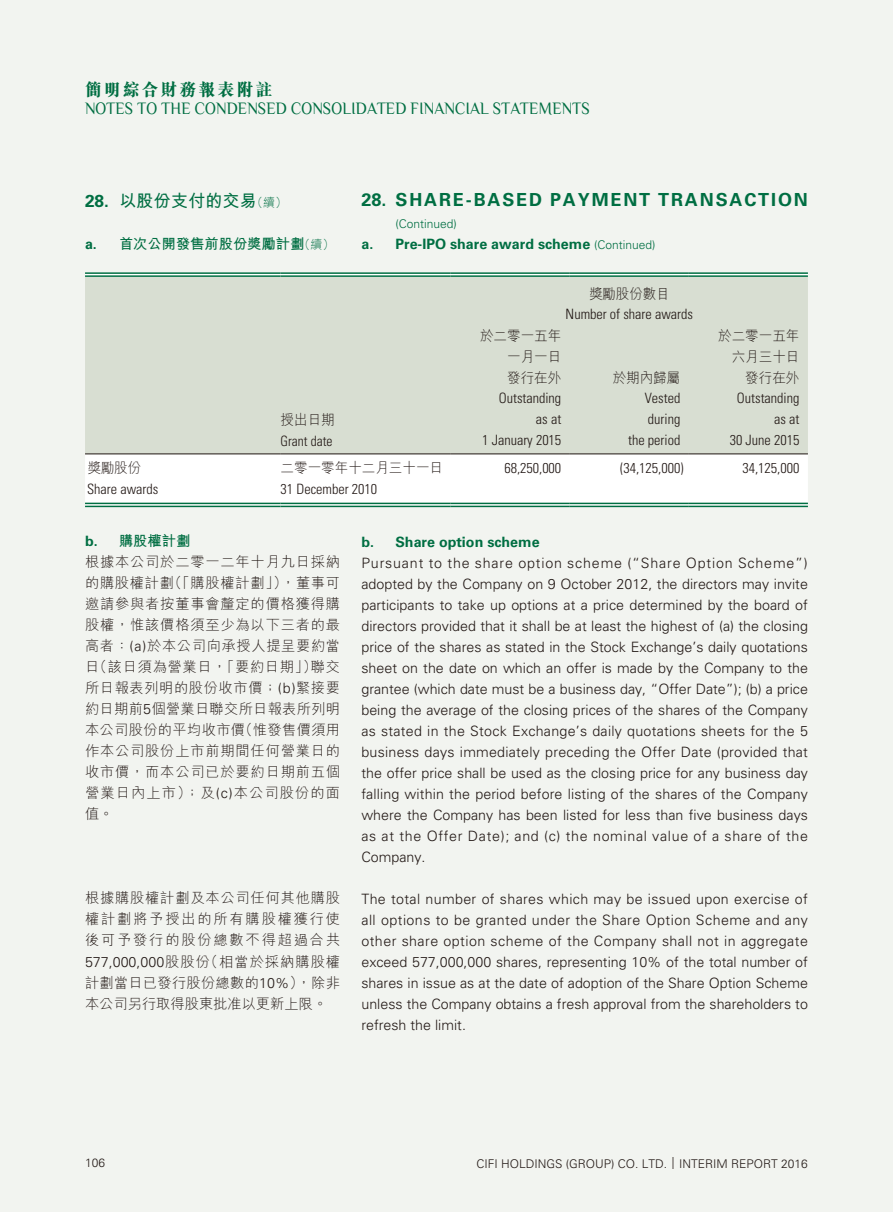
<style>
.page{position:relative;width:893px;height:1212px;background:#f2f4f0}
.page>*{position:absolute;margin:0;border:0;box-sizing:border-box;transform-origin:0 0}
.t1{font:700 18px "Univers LT Std";letter-spacing:.105em;color:#006e42}
.t2{font:17.4px "Philosopher";letter-spacing:.015em;color:#006e42;scale:.91 1}
.t3{font:17.4px "M Sung HK Xbold E Ten B5 H";letter-spacing:.15em;color:#006e42;scale:.95 1}
.t4{font:17.25px "M Hei HK Bold E Ten B5 H";color:#006e42}
.t5{font:300 14.25px/21px "Univers LT Std";color:#231916;text-align:justify}
.t6{font:14.25px/21px "M Hei HK Light E Ten B5 H";letter-spacing:.02em;color:#231916;text-align:justify}
.t7{font:300 condensed 14.25px/21px "Univers LT Std";color:#231916;text-align:right}
.t8{font:700 14.25px "Univers LT Std";color:#006e42}
.t9{font:14.25px/21px "M Hei HK Light E Ten B5 H";letter-spacing:.02em;color:#231916;text-align:justify;scale:.95 1}
.t10{font:14.25px/21px "M Hei HK Light E Ten B5 H";color:#231916;text-align:right;scale:.95 1}
.t11{font:14.25px "M Hei HK Bold E Ten B5 H";color:#006e42}
.t12{font:300 condensed 14.25px "Univers LT Std";color:#231916;scale:.95 1}
.t13{font:300 12px "Univers LT Std";color:#231916}
.t14{font:300 12px "Univers LT Std";color:#006e42}
.s1{font-family:"Univers LT Std";font-weight:700}
.s2{font-family:"M Hei HK Light E Ten B5 H";font-size:12px}
.s3{font-weight:300;font-size:12px}
.s4{font-family:"Univers LT Std";font-weight:300}
</style>
<div class="page">
<div style="left:85px;top:277px;width:723px;height:176px;background:#d8ded2"></div>
<svg style="left:85px;top:454px;width:723px;height:52px"></svg>
<hr style="left:85px;top:272px;width:196px;height:2px;background:#006e42">
<hr style="left:85px;top:275px;width:196px;height:2px;background:#006e42">
<hr style="left:281px;top:272px;width:170px;height:2px;background:#006e42">
<hr style="left:281px;top:275px;width:170px;height:2px;background:#006e42">
<hr style="left:451px;top:272px;width:119px;height:2px;background:#006e42">
<hr style="left:451px;top:275px;width:119px;height:2px;background:#006e42">
<hr style="left:570px;top:272px;width:119px;height:2px;background:#006e42">
<hr style="left:570px;top:275px;width:119px;height:2px;background:#006e42">
<hr style="left:689px;top:272px;width:119px;height:2px;background:#006e42">
<hr style="left:689px;top:275px;width:119px;height:2px;background:#006e42">
<hr style="left:85px;top:453px;width:196px;height:1px;background:#231916">
<hr style="left:281px;top:453px;width:170px;height:1px;background:#231916">
<hr style="left:451px;top:453px;width:119px;height:1px;background:#231916">
<hr style="left:570px;top:453px;width:119px;height:1px;background:#231916">
<hr style="left:689px;top:453px;width:119px;height:1px;background:#231916">
<hr style="left:85px;top:503px;width:196px;height:1px;background:#006e42">
<hr style="left:85px;top:506px;width:196px;height:1px;background:#006e42">
<hr style="left:281px;top:503px;width:170px;height:1px;background:#006e42">
<hr style="left:281px;top:506px;width:170px;height:1px;background:#006e42">
<hr style="left:451px;top:503px;width:119px;height:1px;background:#006e42">
<hr style="left:451px;top:506px;width:119px;height:1px;background:#006e42">
<hr style="left:570px;top:503px;width:119px;height:1px;background:#006e42">
<hr style="left:570px;top:506px;width:119px;height:1px;background:#006e42">
<hr style="left:689px;top:503px;width:119px;height:1px;background:#006e42">
<hr style="left:689px;top:506px;width:119px;height:1px;background:#006e42">
<p class="t3" style="left:85px;top:83px;width:199px">簡明綜合財務報表附註</p>
<p class="t2" style="left:85px;top:100px;width:556px">NOTES TO THE CONDENSED CONSOLIDATED FINANCIAL STATEMENTS</p>
<p class="t4" style="left:85px;top:194px;width:204px"><span class="s1">28.</span> 以股份支付的交易<span class="s2">（續）</span></p>
<p class="t11" style="left:85px;top:238px;width:251px"><span class="s1">a.</span> 首次公開發售前股份獎勵計劃<span class="s2">（續）</span></p>
<p class="t9" style="left:281px;top:411px;width:58px">授出日期</p>
<p class="t12" style="left:281px;top:434px;width:56px">Grant date</p>
<p class="t1" style="left:361px;top:191px;width:448px">28. SHARE-BASED PAYMENT TRANSACTION</p>
<p class="t14" style="left:395px;top:218px;width:63px">(Continued)</p>
<p class="t8" style="left:361px;top:237px;width:296px">a. Pre-IPO share award scheme <span class="s3">(Continued)</span></p>
<p class="t9" style="left:589px;top:285px;width:87px">獎勵股份數目</p>
<p class="t7" style="left:566px;top:305px;width:129px">Number of share awards</p>
<p class="t9" style="left:507px;top:327px;width:59px;text-indent:-27px">於二零一五年一月一日發行在外</p>
<p class="t10" style="left:718px;top:327px;width:87px">於二零一五年六月三十日發行在外</p>
<p class="t9" style="left:613px;top:369px;width:73px">於期內歸屬</p>
<p class="t7" style="left:482px;top:389px;width:81px">Outstanding<br>as at<br>1 January 2015</p>
<p class="t7" style="left:628px;top:389px;width:54px">Vested during the period</p>
<p class="t7" style="left:730px;top:389px;width:71px">Outstanding as at<br>30 June 2015</p>
<p class="t9" style="left:87px;top:459px;width:58px">獎勵股份</p>
<p class="t10" style="left:281px;top:459px;width:172px">二零一零年十二月三十一日</p>
<p class="t7" style="left:504px;top:458px;width:58px">68,250,000</p>
<p class="t7" style="left:620px;top:458px;width:65px">(34,125,000)</p>
<p class="t7" style="left:742px;top:458px;width:58px">34,125,000</p>
<p class="t7" style="left:87px;top:479px;width:73px">Share awards</p>
<p class="t7" style="left:281px;top:479px;width:98px">31 December 2010</p>
<p class="t11" style="left:85px;top:536px;width:107px"><span class="s1">b.</span> 購股權計劃</p>
<p class="t6" style="left:85px;top:553px;width:257px">根據本公司於二零一二年十月九日採納的購股權計劃（「購股權計劃」），董事可邀請參與者按董事會釐定的價格獲得購股權，惟該價格須至少為以下三者的最高者：<span class="s4">(a)</span>於本公司向承授人提呈要約當日（該日須為營業日，「要約日期」）聯交所日報表列明的股份收市價；<span class="s4">(b)</span>緊接要約日期前<span class="s4">5</span>個營業日聯交所日報表所列明本公司股份的平均收市價（惟發售價須用作本公司股份上市前期間任何營業日的收市價，而本公司已於要約日期前五個營業日內上市）；及<span class="s4">(c)</span>本公司股份的面值。</p>
<p class="t6" style="left:85px;top:889px;width:257px">根據購股權計劃及本公司任何其他購股權計劃將予授出的所有購股權獲行使後可予發行的股份總數不得超過合共<span class="s4">577,000,000</span>股股份（相當於採納購股權計劃當日已發行股份總數的<span class="s4">10%</span>），除非本公司另行取得股東批准以更新上限。</p>
<p class="t8" style="left:361px;top:535px;width:180px">b. Share option scheme</p>
<p class="t5" style="left:361px;top:553px;width:448px">Pursuant to the share option scheme (“Share Option Scheme”) adopted by the Company on 9 October 2012, the directors may invite participants to take up options at a price determined by the board of directors provided that it shall be at least the highest of (a) the closing price of the shares as stated in the Stock Exchange’s daily quotations sheet on the date on which an offer is made by the Company to the grantee (which date must be a business day, “Offer Date”); (b) a price being the average of the closing prices of the shares of the Company as stated in the Stock Exchange’s daily quotations sheets for the 5 business days immediately preceding the Offer Date (provided that the offer price shall be used as the closing price for any business day falling within the period before listing of the shares of the Company where the Company has been listed for less than five business days as at the Offer Date); and (c) the nominal value of a share of the Company.</p>
<p class="t5" style="left:361px;top:889px;width:448px">The total number of shares which may be issued upon exercise of all options to be granted under the Share Option Scheme and any other share option scheme of the Company shall not in aggregate exceed 577,000,000 shares, representing 10% of the total number of shares in issue as at the date of adoption of the Share Option Scheme unless the Company obtains a fresh approval from the shareholders to refresh the limit.</p>
<p class="t13" style="left:85px;top:1157px;width:22px">106</p>
<p class="t13" style="left:476px;top:1158px;width:333px">CIFI HOLDINGS (GROUP) CO. LTD. | INTERIM REPORT 2016</p>
</div>
